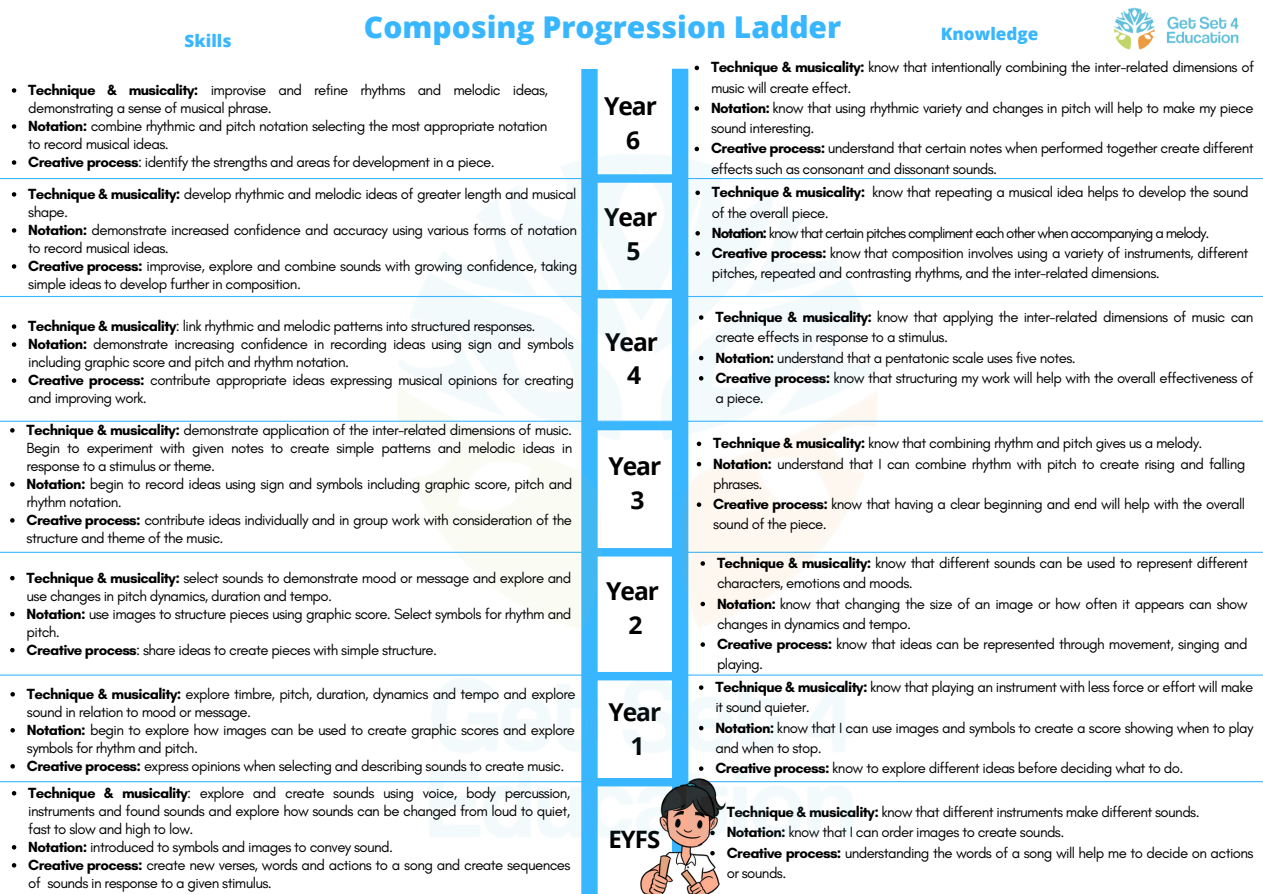
<style>
.page{position:relative;width:1263px;height:894px;background:#fff}
.page>*{position:absolute;margin:0;border:0;box-sizing:border-box;transform-origin:0 0}
.t1{font:800 30px "Open Sans";color:#38b6ff}
.t2{font:700 24.6px/33.8px "Open Sans";letter-spacing:-.04em;color:#000;text-align:center}
.t3{font:700 24px "Open Sans";color:#000}
.t4{font:800 17.1px "Open Sans";color:#38b6ff}
.t5{font:15px/18px "Glacial Indifference";letter-spacing:-.04em;color:#000}
.s1{font-weight:700}
</style>
<div class="page">
<hr style="left:0;top:178px;width:1263px;height:1px;background:#38b6ff">
<hr style="left:0;top:296px;width:1263px;height:1px;background:#38b6ff">
<hr style="left:0;top:420px;width:1263px;height:1px;background:#38b6ff">
<hr style="left:0;top:551px;width:1263px;height:1px;background:#38b6ff">
<hr style="left:0;top:674px;width:1263px;height:1px;background:#38b6ff">
<hr style="left:0;top:780px;width:1263px;height:2px;background:#38b6ff">
<img style="left:688px;top:837px;width:32px;height:56px">
<svg style="left:581px;top:69px;width:107px;height:824px"></svg>
<img style="left:397px;top:154px;width:481px;height:683px">
<img style="left:1113px;top:7px;width:126px;height:43px">
<svg style="left:12px;top:88px;width:4px;height:5px"></svg>
<svg style="left:12px;top:124px;width:4px;height:5px"></svg>
<svg style="left:12px;top:160px;width:4px;height:5px"></svg>
<svg style="left:12px;top:192px;width:4px;height:5px"></svg>
<svg style="left:12px;top:228px;width:4px;height:4px"></svg>
<svg style="left:12px;top:264px;width:4px;height:4px"></svg>
<svg style="left:12px;top:324px;width:4px;height:5px"></svg>
<svg style="left:12px;top:342px;width:4px;height:5px"></svg>
<svg style="left:12px;top:378px;width:4px;height:5px"></svg>
<svg style="left:10px;top:428px;width:5px;height:4px"></svg>
<svg style="left:10px;top:482px;width:5px;height:4px"></svg>
<svg style="left:10px;top:518px;width:5px;height:4px"></svg>
<svg style="left:10px;top:575px;width:5px;height:5px"></svg>
<svg style="left:10px;top:611px;width:5px;height:5px"></svg>
<svg style="left:10px;top:647px;width:5px;height:5px"></svg>
<svg style="left:10px;top:692px;width:5px;height:4px"></svg>
<svg style="left:10px;top:728px;width:5px;height:4px"></svg>
<svg style="left:10px;top:764px;width:5px;height:4px"></svg>
<svg style="left:12px;top:791px;width:4px;height:4px"></svg>
<svg style="left:12px;top:845px;width:4px;height:4px"></svg>
<svg style="left:12px;top:863px;width:4px;height:4px"></svg>
<svg style="left:699px;top:315px;width:4px;height:5px"></svg>
<svg style="left:699px;top:356px;width:4px;height:4px"></svg>
<svg style="left:699px;top:376px;width:4px;height:4px"></svg>
<svg style="left:695px;top:66px;width:4px;height:4px"></svg>
<svg style="left:695px;top:106px;width:4px;height:5px"></svg>
<svg style="left:695px;top:147px;width:4px;height:4px"></svg>
<svg style="left:695px;top:190px;width:5px;height:5px"></svg>
<svg style="left:695px;top:231px;width:5px;height:4px"></svg>
<svg style="left:695px;top:251px;width:5px;height:5px"></svg>
<svg style="left:697px;top:441px;width:4px;height:5px"></svg>
<svg style="left:697px;top:462px;width:4px;height:4px"></svg>
<svg style="left:697px;top:502px;width:4px;height:4px"></svg>
<svg style="left:700px;top:561px;width:5px;height:4px"></svg>
<svg style="left:700px;top:601px;width:5px;height:5px"></svg>
<svg style="left:700px;top:642px;width:5px;height:4px"></svg>
<svg style="left:699px;top:685px;width:4px;height:4px"></svg>
<svg style="left:699px;top:725px;width:4px;height:5px"></svg>
<svg style="left:699px;top:766px;width:4px;height:4px"></svg>
<h1 class="t1" style="left:364px;top:6px;width:479px">Composing Progression Ladder</h1>
<p class="t4" style="left:185px;top:29px;width:48px">Skills</p>
<p class="t4" style="left:941px;top:22px;width:99px">Knowledge</p>
<p class="t5" style="left:28px;top:81px;width:521px"><span class="s1">Technique &amp; musicality:</span> improvise and refine rhythms and melodic ideas, demonstrating a sense of musical phrase.<br><span class="s1">Notation:</span> combine rhythmic and pitch notation selecting the most appropriate notation to record musical ideas.<br><span class="s1">Creative process</span>: identify the strengths and areas for development in a piece.</p>
<p class="t5" style="left:28px;top:185px;width:550px"><span class="s1">Technique &amp; musicality:</span> develop rhythmic and melodic ideas of greater length and musical shape.<br><span class="s1">Notation:</span> demonstrate increased confidence and accuracy using various forms of notation to record musical ideas.<br><span class="s1">Creative process:</span> improvise, explore and combine sounds with growing confidence, taking simple ideas to develop further in composition.</p>
<p class="t5" style="left:28px;top:317px;width:547px"><span class="s1">Technique &amp; musicality</span>: link rhythmic and melodic patterns into structured responses.<br><span class="s1">Notation:</span> demonstrate increasing confidence in recording ideas using sign and symbols including graphic score and pitch and rhythm notation.<br><span class="s1">Creative process:</span> contribute appropriate ideas expressing musical opinions for creating and improving work.</p>
<p class="t5" style="left:27px;top:420px;width:547px"><span class="s1">Technique &amp; musicality:</span> demonstrate application of the inter-related dimensions of music.<br>Begin to experiment with given notes to create simple patterns and melodic ideas in response to a stimulus or theme.<br><span class="s1">Notation:</span> begin to record ideas using sign and symbols including graphic score, pitch and rhythm notation.<br><span class="s1">Creative process:</span> contribute ideas individually and in group work with consideration of the structure and theme of the music.</p>
<p class="t5" style="left:27px;top:568px;width:546px"><span class="s1">Technique &amp; musicality:</span> select sounds to demonstrate mood or message and explore and use changes in pitch dynamics, duration and tempo.<br><span class="s1">Notation:</span> use images to structure pieces using graphic score. Select symbols for rhythm and pitch.<br><span class="s1">Creative process</span>: share ideas to create pieces with simple structure.</p>
<p class="t5" style="left:27px;top:684px;width:550px"><span class="s1">Technique &amp; musicality:</span> explore timbre, pitch, duration, dynamics and tempo and explore sound in relation to mood or message.<br><span class="s1">Notation:</span> begin to explore how images can be used to create graphic scores and explore symbols for rhythm and pitch.<br><span class="s1">Creative process:</span> express opinions when selecting and describing sounds to create music.</p>
<p class="t5" style="left:28px;top:783px;width:544px"><span class="s1">Technique &amp; musicality</span>: explore and create sounds using voice, body percussion, instruments and found sounds and explore how sounds can be changed from loud to quiet, fast to slow and high to low.<br><span class="s1">Notation:</span> introduced to symbols and images to convey sound.<br><span class="s1">Creative process:</span> create new verses, words and actions to a song and create sequences of sounds in response to a given stimulus.</p>
<p class="t5" style="left:711px;top:57px;width:545px;line-height:20.2px"><span class="s1">Technique &amp; musicality:</span> know that intentionally combining the inter-related dimensions of music will create effect.<br><span class="s1">Notation:</span> know that using rhythmic variety and changes in pitch will help to make my piece sound interesting.<br><span class="s1">Creative process:</span> understand that certain notes when performed together create different effects such as consonant and dissonant sounds.</p>
<p class="t5" style="left:712px;top:182px;width:538px;line-height:20.2px"><span class="s1">Technique &amp; musicality:</span> know that repeating a musical idea helps to develop the sound of the overall piece.<br><span class="s1">Notation:</span> know that certain pitches compliment each other when accompanying a melody.<br><span class="s1">Creative process:</span> know that composition involves using a variety of instruments, different pitches, repeated and contrasting rhythms, and the inter-related dimensions.</p>
<h2 class="t2" style="left:604px;top:88px;width:55px">Year<br>6</h2>
<h2 class="t2" style="left:604px;top:200px;width:55px">Year<br>5</h2>
<p class="t5" style="left:715px;top:306px;width:540px;line-height:20.2px"><span class="s1">Technique &amp; musicality:</span> know that applying the inter-related dimensions of music can create effects in response to a stimulus.<br><span class="s1">Notation:</span> understand that a pentatonic scale uses five notes.<br><span class="s1">Creative process:</span> know that structuring my work will help with the overall effectiveness of a piece.</p>
<h2 class="t2" style="left:605px;top:324px;width:55px">Year<br>4</h2>
<p class="t5" style="left:713px;top:433px;width:534px;line-height:20.2px"><span class="s1">Technique &amp; musicality:</span> know that combining rhythm and pitch gives us a melody.<br><span class="s1">Notation:</span> understand that I can combine rhythm with pitch to create rising and falling phrases.<br><span class="s1">Creative process:</span> know that having a clear beginning and end will help with the overall sound of the piece.</p>
<p class="t5" style="left:717px;top:552px;width:532px;line-height:20.2px"><span class="s1">Technique &amp; musicality:</span> know that different sounds can be used to represent different characters, emotions and moods.<br><span class="s1">Notation:</span> know that changing the size of an image or how often it appears can show changes in dynamics and tempo.<br><span class="s1">Creative process:</span> know that ideas can be represented through movement, singing and playing.</p>
<p class="t5" style="left:715px;top:676px;width:540px;line-height:20.2px"><span class="s1">Technique &amp; musicality:</span> know that playing an instrument with less force or effort will make it sound quieter.<br><span class="s1">Notation:</span> know that I can use images and symbols to create a score showing when to play and when to stop.<br><span class="s1">Creative process:</span> know to explore different ideas before deciding what to do.</p>
<h2 class="t2" style="left:608px;top:449px;width:55px">Year<br>3</h2>
<h2 class="t2" style="left:606px;top:573px;width:55px">Year<br>2</h2>
<h2 class="t2" style="left:608px;top:694px;width:55px">Year<br>1</h2>
<p class="t5" style="left:727px;top:801px;width:528px;line-height:20.2px"><span class="s1">Technique &amp; musicality:</span> know that different instruments make different sounds.<br><span class="s1">Notation:</span> know that I can order images to create sounds.<br><span class="s1">Creative process:</span> understanding the words of a song will help me to decide on actions or sounds.</p>
<h3 class="t3" style="left:608px;top:822px;width:53px">EYFS</h3>
</div>
